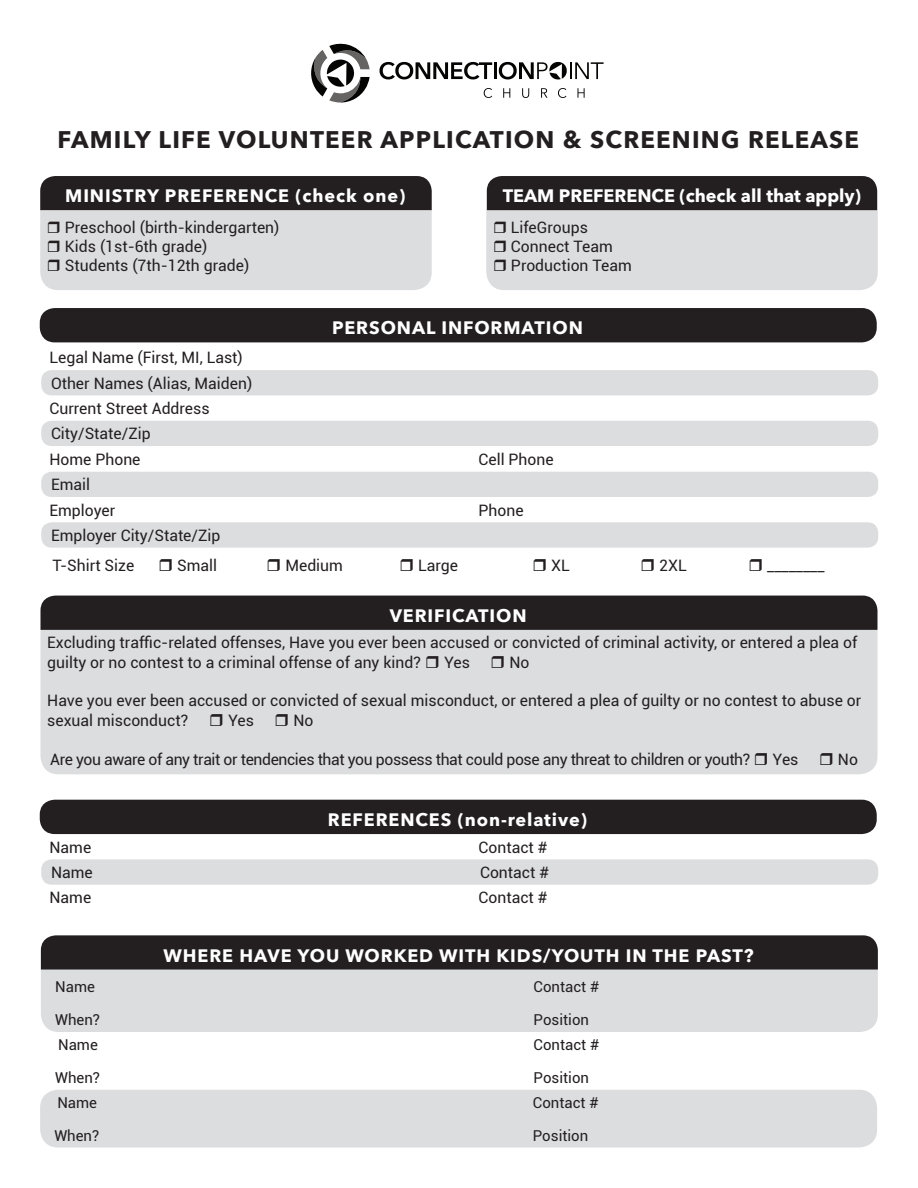
<style>
.page{position:relative;width:918px;height:1188px;background:#fff}
.page>*{position:absolute;margin:0;border:0;box-sizing:border-box;transform-origin:0 0}
.t1{font:700 24px "Avenir Next";letter-spacing:.05em;color:#231f20}
.t2{font:700 18px "Avenir Next";letter-spacing:.05em;color:#fff}
.t3{font:700 18px "Avenir Next";color:#fff}
.t4{font:15.75px/18.9px "Roboto";color:#231f20}
.t5{font:15.75px "Roboto";letter-spacing:-.025em;color:#231f20}
.t6{font:15px "Roboto";color:#231f20}
</style>
<div class="page">
<svg style="left:484px;top:88px;width:8px;height:10px"></svg>
<svg style="left:503px;top:88px;width:7px;height:10px"></svg>
<svg style="left:522px;top:88px;width:7px;height:10px"></svg>
<svg style="left:541px;top:88px;width:6px;height:10px"></svg>
<svg style="left:558px;top:88px;width:8px;height:10px"></svg>
<svg style="left:578px;top:88px;width:7px;height:10px"></svg>
<svg style="left:311px;top:43px;width:59px;height:60px"></svg>
<svg style="left:380px;top:62px;width:112px;height:17px"></svg>
<hr style="left:494px;top:62px;width:3px;height:17px;background:#040503">
<svg style="left:499px;top:62px;width:105px;height:17px"></svg>
<div style="left:40px;top:596px;width:838px;height:34px;background:#231f20"></div>
<div style="left:40px;top:630px;width:838px;height:144px;background:#dcdddf"></div>
<div style="left:40px;top:308px;width:837px;height:34px;background:#231f20;border-radius:15px"></div>
<div style="left:41px;top:370px;width:837px;height:25px;background:#dcdddf;border-radius:10px"></div>
<div style="left:41px;top:421px;width:837px;height:25px;background:#dcdddf;border-radius:10px"></div>
<div style="left:41px;top:472px;width:837px;height:25px;background:#dcdddf;border-radius:10px"></div>
<div style="left:41px;top:522px;width:837px;height:26px;background:#dcdddf;border-radius:10px"></div>
<div style="left:40px;top:800px;width:837px;height:34px;background:#231f20;border-radius:15px"></div>
<div style="left:41px;top:859px;width:837px;height:26px;background:#dcdddf;border-radius:10px"></div>
<div style="left:41px;top:935px;width:837px;height:35px;background:#231f20"></div>
<div style="left:41px;top:970px;width:837px;height:62px;background:#dcdddf"></div>
<div style="left:40px;top:1090px;width:837px;height:58px;background:#dcdddf;border-radius:18px"></div>
<svg style="left:40px;top:176px;width:392px;height:114px;background:#a5a4a6"></svg>
<svg style="left:486px;top:176px;width:392px;height:114px;background:#a5a4a6"></svg>
<svg style="left:427px;top:656px;width:12px;height:12px"></svg>
<svg style="left:492px;top:656px;width:12px;height:12px"></svg>
<svg style="left:211px;top:714px;width:12px;height:12px"></svg>
<svg style="left:276px;top:714px;width:12px;height:12px"></svg>
<svg style="left:755px;top:752px;width:12px;height:13px"></svg>
<svg style="left:821px;top:752px;width:11px;height:13px"></svg>
<h1 class="t1" style="left:57px;top:119px;width:803px">FAMILY LIFE VOLUNTEER APPLICATION &amp; SCREENING RELEASE</h1>
<p class="t2" style="left:65px;top:180px;width:341px">MINISTRY PREFERENCE (check one)</p>
<p class="t3" style="left:503px;top:180px;width:360px">TEAM PREFERENCE (check all that apply)</p>
<p class="t4" style="left:65px;top:217px;width:216px">Preschool (birth-kindergarten)<br>Kids (1st-6th grade)<br>Students (7th-12th grade)</p>
<p class="t4" style="left:511px;top:217px;width:122px">LifeGroups<br>Connect Team<br>Production Team</p>
<p class="t4" style="left:50px;top:348px;width:195px">Legal Name (First, MI, Last)</p>
<p class="t2" style="left:332px;top:312px;width:252px">PERSONAL INFORMATION</p>
<p class="t4" style="left:51px;top:373px;width:203px">Other Names (Alias, Maiden)</p>
<p class="t4" style="left:51px;top:424px;width:101px">City/State/Zip</p>
<p class="t4" style="left:51px;top:475px;width:41px">Email</p>
<p class="t4" style="left:51px;top:525px;width:171px">Employer City/State/Zip</p>
<p class="t4" style="left:50px;top:398px;width:162px">Current Street Address</p>
<p class="t4" style="left:50px;top:449px;width:93px">Home Phone</p>
<p class="t4" style="left:479px;top:449px;width:77px">Cell Phone</p>
<p class="t4" style="left:50px;top:500px;width:67px">Employer</p>
<p class="t4" style="left:479px;top:500px;width:47px">Phone</p>
<p class="t4" style="left:52px;top:555px;width:83px">T-Shirt Size</p>
<p class="t4" style="left:177px;top:555px;width:41px">Small</p>
<p class="t4" style="left:285px;top:555px;width:59px">Medium</p>
<p class="t4" style="left:418px;top:555px;width:41px">Large</p>
<p class="t4" style="left:551px;top:555px;width:20px">XL</p>
<p class="t4" style="left:659px;top:555px;width:29px">2XL</p>
<p class="t4" style="left:767px;top:555px;width:59px">________</p>
<p class="t2" style="left:390px;top:600px;width:138px">VERIFICATION</p>
<p class="t4" style="left:47px;top:632px;width:812px;line-height:19.8px">Excluding traffic-related offenses, Have you ever been accused or convicted of criminal activity, or entered a plea of guilty or no contest to a criminal offense of any kind?</p>
<p class="t4" style="left:444px;top:653px;width:27px">Yes</p>
<p class="t4" style="left:509px;top:653px;width:22px">No</p>
<p class="t4" style="left:47px;top:690px;width:816px;line-height:19.8px">Have you ever been accused or convicted of sexual misconduct, or entered a plea of guilty or no contest to abuse or sexual misconduct?</p>
<p class="t4" style="left:228px;top:710px;width:27px">Yes</p>
<p class="t4" style="left:293px;top:710px;width:22px">No</p>
<p class="t5" style="left:50px;top:748px;width:702px">Are you aware of any trait or tendencies that you possess that could pose any threat to children or youth?</p>
<p class="t4" style="left:773px;top:749px;width:27px">Yes</p>
<p class="t4" style="left:838px;top:749px;width:22px">No</p>
<p class="t2" style="left:328px;top:804px;width:261px">REFERENCES (non-relative)</p>
<p class="t4" style="left:50px;top:837px;width:43px">Name</p>
<p class="t4" style="left:479px;top:837px;width:71px">Contact #</p>
<p class="t4" style="left:50px;top:888px;width:43px">Name</p>
<p class="t4" style="left:479px;top:888px;width:71px">Contact #</p>
<p class="t4" style="left:51px;top:862px;width:43px">Name</p>
<p class="t4" style="left:480px;top:862px;width:71px">Contact #</p>
<p class="t2" style="left:164px;top:940px;width:592px">WHERE HAVE YOU WORKED WITH KIDS/YOUTH IN THE PAST?</p>
<p class="t6" style="left:55px;top:976px;width:41px">Name</p>
<p class="t6" style="left:534px;top:976px;width:67px">Contact #</p>
<p class="t6" style="left:55px;top:1009px;width:46px">When?</p>
<p class="t6" style="left:534px;top:1009px;width:57px">Position</p>
<p class="t6" style="left:58px;top:1034px;width:41px">Name</p>
<p class="t6" style="left:534px;top:1034px;width:67px">Contact #</p>
<p class="t6" style="left:55px;top:1067px;width:46px">When?</p>
<p class="t6" style="left:534px;top:1067px;width:57px">Position</p>
<p class="t6" style="left:57px;top:1092px;width:41px">Name</p>
<p class="t6" style="left:533px;top:1092px;width:67px">Contact #</p>
<p class="t6" style="left:54px;top:1125px;width:46px">When?</p>
<p class="t6" style="left:533px;top:1125px;width:57px">Position</p>
</div>
